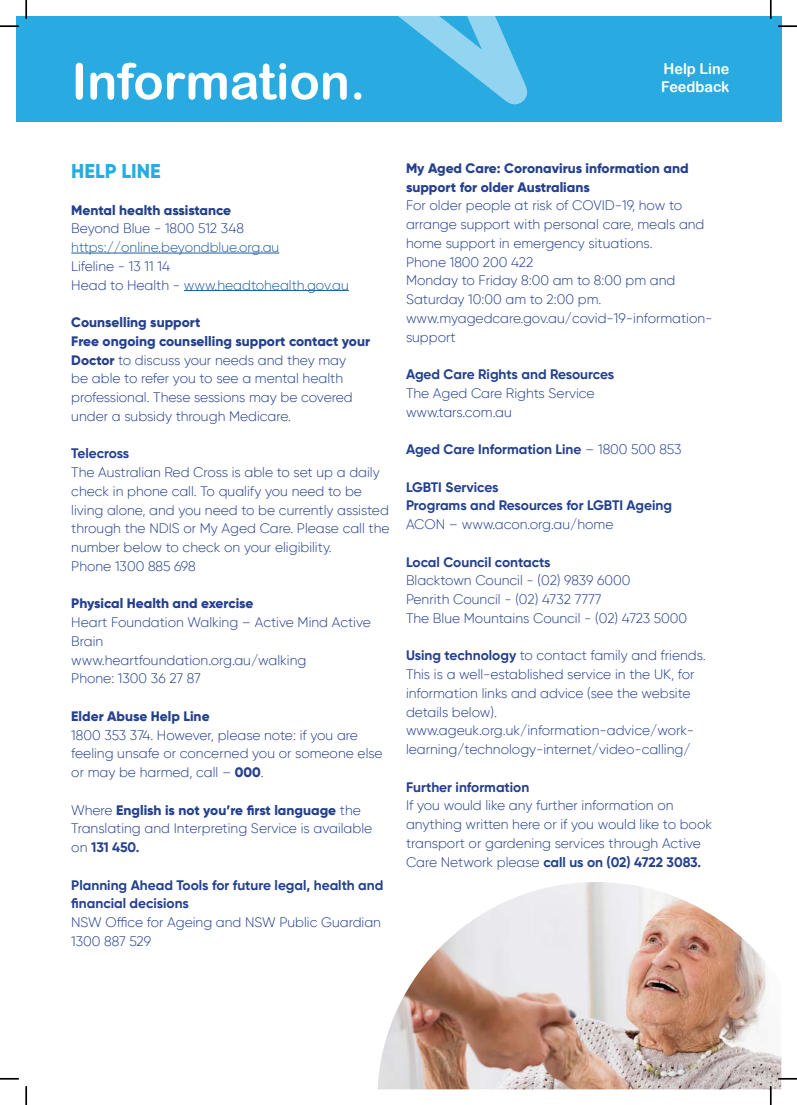
<style>
.page{position:relative;width:797px;height:1105px;background:#fff}
.page>*{position:absolute;margin:0;border:0;box-sizing:border-box;transform-origin:0 0}
.t1{font:50px "Arial Rounded MT Bold";color:#fff}
.t2{font:800 20px "Gilroy";color:#29abe2}
.t3{font:15px/18px "Arial Rounded MT Bold";color:#fff;scale:.96 1}
.t4{font:300 13.75px/18.8px "Gilroy";color:#24408e}
.t5{font:700 13.75px/18.8px "Gilroy";color:#24408e}
.t6{font:800 13.75px/18.8px "Gilroy";color:#24408e}
.t7{font:300 13.75px "Gilroy";color:#205d9e}
.s1{color:#205d9e}
.s2{font-weight:800}
.s3{font-weight:700}
.s4{font-weight:300}
</style>
<div class="page">
<div style="left:16px;top:16px;width:765px;height:105px;background:#29abe2"></div>
<hr style="left:71px;top:253px;width:208px;height:1px;background:#205d9e">
<hr style="left:184px;top:290px;width:165px;height:1px;background:#205d9e">
<svg style="left:398px;top:16px;width:129px;height:89px"></svg>
<img style="left:377px;top:882px;width:404px;height:207px">
<svg style="left:0;top:25px;width:19px;height:2px"></svg>
<svg style="left:778px;top:25px;width:19px;height:2px"></svg>
<svg style="left:0;top:1078px;width:19px;height:1px"></svg>
<svg style="left:778px;top:1078px;width:19px;height:1px"></svg>
<svg style="left:25px;top:0;width:2px;height:19px"></svg>
<svg style="left:25px;top:1086px;width:2px;height:19px"></svg>
<svg style="left:770px;top:0;width:1px;height:19px"></svg>
<svg style="left:770px;top:1086px;width:1px;height:19px"></svg>
<h1 class="t1" style="left:71px;top:63px;width:295px">Information.</h1>
<p class="t3" style="left:661px;top:61px;width:72px">Help Line<br>Feedback</p>
<h2 class="t2" style="left:71px;top:162px;width:91px">HELP LINE</h2>
<p class="t6" style="left:71px;top:201px;width:161px">Mental health assistance</p>
<p class="t4" style="left:71px;top:219px;width:174px">Beyond Blue - 1800 512 348</p>
<p class="t7" style="left:71px;top:241px;width:209px">https://online.beyondblue.org.au</p>
<p class="t4" style="left:71px;top:257px;width:279px">Lifeline - 13 11 14<br>Head to Health - <span class="s1">www.headtohealth.gov.au</span></p>
<p class="t4" style="left:71px;top:314px;width:300px"><span class="s2">Counselling support<br>Free ongoing counselling support contact your Doctor</span> to discuss your needs and they may<br>be able to refer you to see a mental health professional. These sessions may be covered under a subsidy through Medicare.</p>
<p class="t5" style="left:71px;top:445px;width:59px">Telecross</p>
<p class="t4" style="left:71px;top:464px;width:320px">The Australian Red Cross is able to set up a daily check in phone call. To qualify you need to be living alone, and you need to be currently assisted through the NDIS or My Aged Care. Please call the number below to check on your eligibility.<br>Phone 1300 885 698</p>
<p class="t6" style="left:71px;top:595px;width:184px">Physical Health and exercise</p>
<p class="t4" style="left:71px;top:613px;width:301px">Heart Foundation Walking – Active Mind Active<br>Brain<br>www.heartfoundation.org.au/walking<br>Phone: 1300 36 27 87</p>
<p class="t6" style="left:71px;top:707px;width:140px">Elder Abuse Help Line</p>
<p class="t4" style="left:71px;top:725px;width:313px">1800 353 374. However, please note: if you are feeling unsafe or concerned you or someone else or may be harmed, call – <span class="s2">000</span>.</p>
<p class="t4" style="left:71px;top:801px;width:302px">Where <span class="s2">English is not you’re first language</span> the<br>Translating and Interpreting Service is available on <span class="s3">131 450.</span></p>
<p class="t5" style="left:71px;top:876px;width:313px">Planning Ahead Tools for future legal, health and financial decisions</p>
<p class="t4" style="left:71px;top:913px;width:311px">NSW Office for Ageing and NSW Public Guardian<br>1300 887 529</p>
<p class="t6" style="left:406px;top:159px;width:284px">My Aged Care: Coronavirus information and support for older Australians</p>
<p class="t4" style="left:406px;top:196px;width:308px">For older people at risk of COVID-19, how to arrange support with personal care, meals and home support in emergency situations.<br>Phone 1800 200 422<br>Monday to Friday 8:00 am to 8:00 pm and Saturday 10:00 am to 2:00 pm. www.myagedcare.gov.au/covid-19-information&shy;support</p>
<p class="t5" style="left:406px;top:366px;width:210px">Aged Care Rights and Resources</p>
<p class="t4" style="left:406px;top:384px;width:190px">The Aged Care Rights Service www.tars.com.au</p>
<p class="t5" style="left:406px;top:441px;width:277px">Aged Care Information Line <span class="s4">– 1800 500 853</span></p>
<p class="t5" style="left:406px;top:478px;width:267px">LGBTI Services<br>Programs and Resources for LGBTI Ageing</p>
<p class="t4" style="left:406px;top:516px;width:209px">ACON – www.acon.org.au/home</p>
<p class="t5" style="left:406px;top:553px;width:146px">Local Council contacts</p>
<p class="t4" style="left:406px;top:572px;width:282px">Blacktown Council - (02) 9839 6000<br>Penrith Council - (02) 4732 7777<br>The Blue Mountains Council - (02) 4723 5000</p>
<p class="t4" style="left:406px;top:647px;width:301px"><span class="s3">Using technology</span> to contact family and friends.<br>This is a well-established service in the UK, for information links and advice (see the website details below). www.ageuk.org.uk/information-advice/work&shy;learning/technology-internet/video-calling/</p>
<p class="t5" style="left:406px;top:778px;width:125px">Further information</p>
<p class="t4" style="left:406px;top:797px;width:307px">If you would like any further information on anything written here or if you would like to book transport or gardening services through Active Care Network please <span class="s3">call us on (02) 4722 3083.</span></p>
</div>
